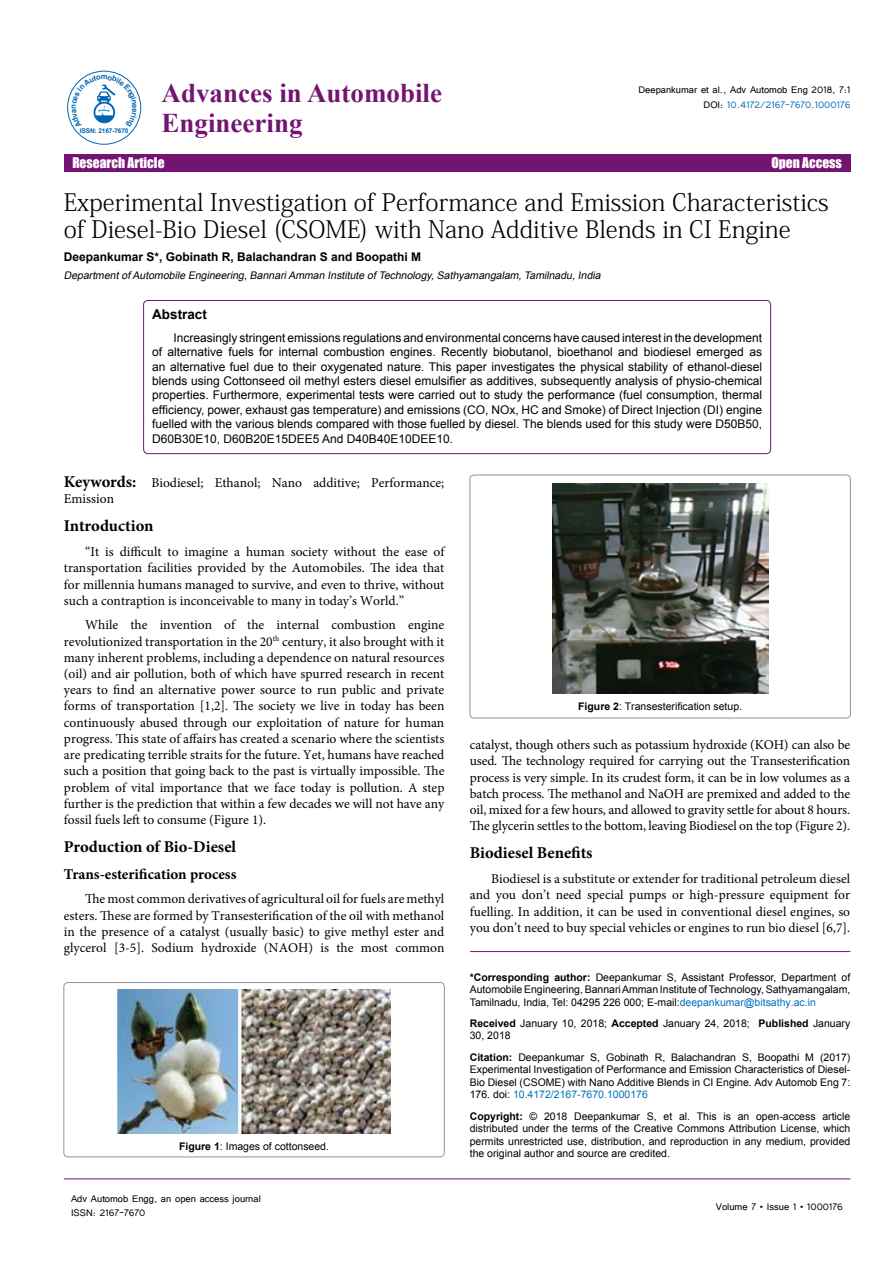
<style>
.page{position:relative;width:893px;height:1263px;background:#fff}
.page>*{position:absolute;margin:0;border:0;box-sizing:border-box;transform-origin:0 0}
.t1{font:700 27px/30px "Times New Roman";color:#741472}
.t2{font:24px/27px "Adobe Fangsong Std";color:#000}
.t3{font:700 16.5px "Minion Pro";color:#000}
.t4{font:700 15px "Minion Pro";color:#000}
.t5{font:13.5px/16.2px "Minion Pro";color:#000;text-align:justify}
.t6{font:13.5px "Impact";color:#fff}
.t7{font:700 13.5px "Arial";color:#000}
.t8{font:12px/14.4px "Arial";color:#000;text-align:justify}
.t9{font:12px/14.4px "Tunga";color:#000}
.t10{font:700 12px "Arial";color:#000}
.t11{font:10.5px/12.6px "Arial";color:#000;text-align:justify}
.t12{font:italic 10.5px "Arial";color:#000}
.t13{font:700 6.6px "Arial";letter-spacing:-.02em;color:#0066b3}
.s1{color:#0072bc}
.s2{font-weight:700;font-size:16.5px}
.s3{font-weight:700}
</style>
<div class="page">
<hr style="left:64px;top:1179px;width:786px;height:1px;background:#741472">
<div style="left:64px;top:154px;width:786px;height:17px;background:#741472"></div>
<div style="left:67px;top:71px;width:74px;height:74px;border:1px solid #0066b3;border-radius:50%"></div>
<hr style="left:470px;top:951px;width:380px;height:1px;background:#741472">
<div style="left:144px;top:300px;width:627px;height:154px;border:1px solid #741472;border-radius:4px"></div>
<img style="left:118px;top:990px;width:273px;height:144px">
<div style="left:64px;top:982px;width:380px;height:175px;border:1px solid #939598;border-radius:4px"></div>
<div style="left:470px;top:475px;width:380px;height:243px;border:1px solid #939598;border-radius:4px"></div>
<img style="left:552px;top:483px;width:216px;height:210px">
<svg style="left:72px;top:75px;width:65px;height:53px"></svg>
<p class="t13" style="left:80px;top:126px;width:50px">ISSN: 2167-7670</p>
<h1 class="t1" style="left:162px;top:77px;width:282px">Advances in Automobile<br>Engineering</h1>
<p class="t9" style="left:638px;top:82px;width:213px;text-align:right">Deepankumar et al., Adv Automob Eng 2018, 7:1<br>DOI: <span class="s1">10.4172/2167-7670.1000176</span></p>
<p class="t6" style="left:72px;top:152px;width:94px">Research Article</p>
<p class="t6" style="left:771px;top:152px;width:72px">Open Access</p>
<h2 class="t2" style="left:64px;top:189px;width:767px">Experimental Investigation of Performance and Emission Characteristics of Diesel-Bio Diesel (CSOME) with Nano Additive Blends in CI Engine</h2>
<p class="t10" style="left:64px;top:249px;width:359px">Deepankumar S*, Gobinath R, Balachandran S and Boopathi M</p>
<p class="t12" style="left:64px;top:269px;width:541px">DepartmentofAutomobile Engineering,BannariAmman Institute ofTechnology,Sathyamangalam,Tamilnadu,India</p>
<p class="t7" style="left:152px;top:305px;width:56px">Abstract</p>
<p class="t8" style="left:152px;top:330px;width:611px;text-indent:21px">Increasingly stringent emissions regulations and environmental concerns have caused interest in the development of alternative fuels for internal combustion engines. Recently biobutanol, bioethanol and biodiesel emerged as an alternative fuel due to their oxygenated nature. This paper investigates the physical stability of ethanol-diesel blends using Cottonseed oil methyl esters diesel emulsifier as additives, subsequently analysis of physio-chemical properties. Furthermore, experimental tests were carried out to study the performance (fuel consumption, thermal efficiency, power, exhaust gas temperature) and emissions (CO, NOx, HC and Smoke) of Direct Injection (DI) engine fuelled with the various blends compared with those fuelled by diesel. The blends used for this study were D50B50, D60B30E10, D60B20E15DEE5 And D40B40E10DEE10.</p>
<p class="t5" style="left:64px;top:475px;width:382px"><span class="s2">Keywords:</span> Biodiesel; Ethanol; Nano additive; Performance;<br>Emission</p>
<p class="t3" style="left:64px;top:514px;width:91px">Introduction</p>
<p class="t5" style="left:64px;top:544px;width:382px;text-indent:21px">“It is difficult to imagine a human society without the ease of transportation facilities provided by the Automobiles. The idea that for millennia humans managed to survive, and even to thrive, without such a contraption is inconceivable to many in today’s World.”</p>
<p class="t5" style="left:64px;top:617px;width:382px;text-indent:21px">While the invention of the internal combustion engine revolutionized transportation in the 20<sup>th</sup> century, it also brought with it many inherent problems, including a dependence on natural resources (oil) and air pollution, both of which have spurred research in recent years to find an alternative power source to run public and private forms of transportation [1,2]. The society we live in today has been continuously abused through our exploitation of nature for human progress. This state of affairs has created a scenario where the scientists are predicating terrible straits for the future. Yet, humans have reached such a position that going back to the past is virtually impossible. The problem of vital importance that we face today is pollution. A step further is the prediction that within a few decades we will not have any fossil fuels left to consume (Figure 1).</p>
<p class="t3" style="left:64px;top:835px;width:174px">Production of Bio-Diesel</p>
<p class="t4" style="left:64px;top:863px;width:174px">Trans-esterification process</p>
<p class="t5" style="left:64px;top:891px;width:382px;text-indent:21px">The most common derivatives of agricultural oil for fuels are methyl esters. These are formed by Transesterification of the oil with methanol in the presence of a catalyst (usually basic) to give methyl ester and glycerol [3-5]. Sodium hydroxide (NAOH) is the most common</p>
<p class="t11" style="left:179px;top:1140px;width:151px"><span class="s3">Figure 1</span>: Images of cottonseed.</p>
<p class="t9" style="left:71px;top:1190px;width:191px">Adv Automob Engg, an open access journal<br>ISSN: 2167-7670</p>
<p class="t11" style="left:578px;top:700px;width:165px"><span class="s3">Figure 2</span>: Transesterification setup.</p>
<p class="t5" style="left:470px;top:737px;width:382px">catalyst, though others such as potassium hydroxide (KOH) can also be used. The technology required for carrying out the Transesterification process is very simple. In its crudest form, it can be in low volumes as a batch process. The methanol and NaOH are premixed and added to the oil, mixed for a few hours, and allowed to gravity settle for about 8 hours.<br>The glycerin settles to the bottom, leaving Biodiesel on the top (Figure 2).</p>
<p class="t3" style="left:470px;top:841px;width:124px">Biodiesel Benefits</p>
<p class="t5" style="left:470px;top:871px;width:382px;text-indent:21px">Biodiesel is a substitute or extender for traditional petroleum diesel and you don’t need special pumps or high-pressure equipment for fuelling. In addition, it can be used in conventional diesel engines, so you don’t need to buy special vehicles or engines to run bio diesel [6,7].</p>
<p class="t11" style="left:470px;top:971px;width:382px"><span class="s3">*Corresponding author:</span> Deepankumar S, Assistant Professor, Department of Automobile Engineering, Bannari Amman Institute of Technology, Sathyamangalam, Tamilnadu, India, Tel: 04295 226 000; E-mail:<span class="s1">deepankumar@bitsathy.ac.in</span></p>
<p class="t11" style="left:470px;top:1017px;width:382px"><span class="s3">Received</span> January 10, 2018; <span class="s3">Accepted</span> January 24, 2018; <span class="s3">Published</span> January<br>30, 2018</p>
<p class="t11" style="left:470px;top:1051px;width:382px"><span class="s3">Citation:</span> Deepankumar S, Gobinath R, Balachandran S, Boopathi M (2017)<br>Experimental Investigation of Performance and Emission Characteristics of Diesel-Bio Diesel (CSOME) with Nano Additive Blends in CI Engine. Adv Automob Eng 7:<br>176. doi: <span class="s1">10.4172/2167-7670.1000176</span></p>
<p class="t11" style="left:470px;top:1110px;width:382px"><span class="s3">Copyright:</span> © 2018 Deepankumar S, et al. This is an open-access article distributed under the terms of the Creative Commons Attribution License, which permits unrestricted use, distribution, and reproduction in any medium, provided the original author and source are credited.</p>
<p class="t9" style="left:716px;top:1199px;width:129px">Volume 7 • Issue 1 • 1000176</p>
</div>
